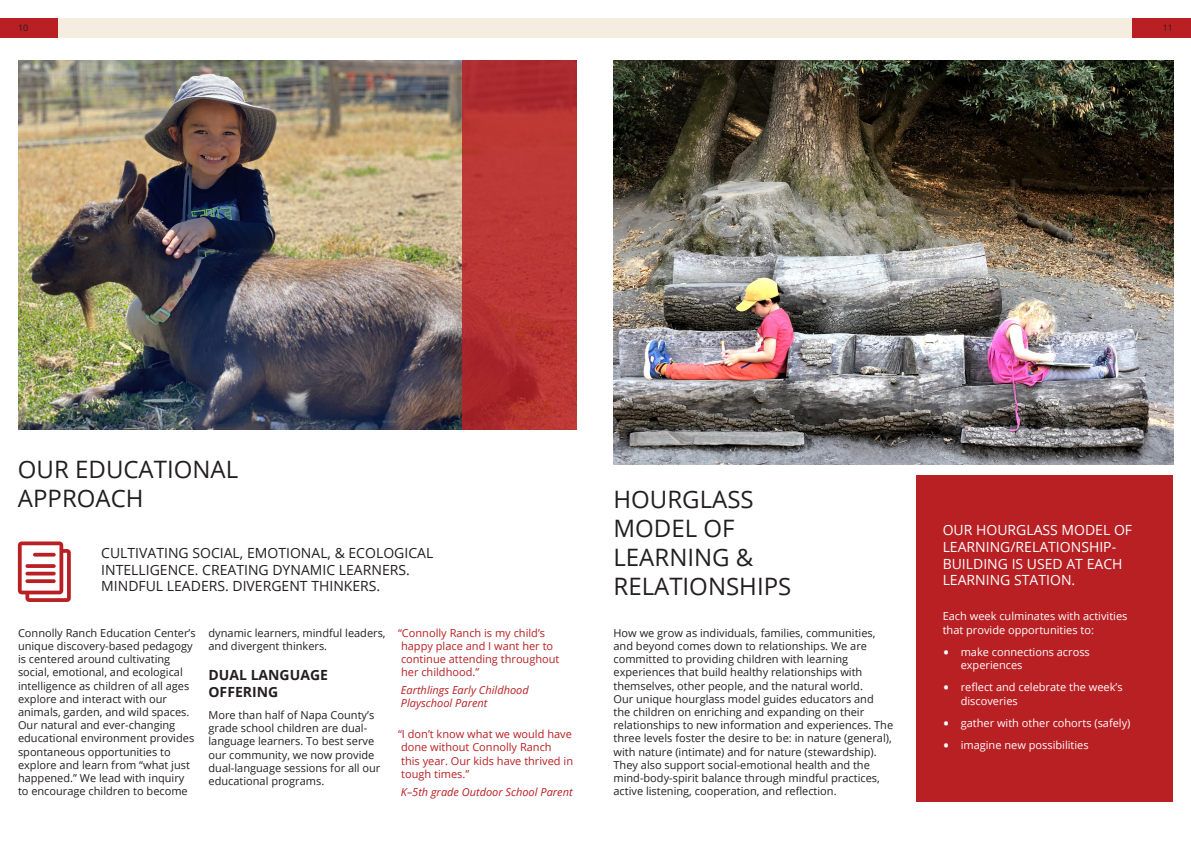
<style>
.page{position:relative;width:1191px;height:842px;background:#fff}
.page>*{position:absolute;margin:0;border:0;box-sizing:border-box;transform-origin:0 0}
.t1{font:24px/28.8px "Open Sans";color:#231f20}
.Sub_Title{font:14px/16.8px "Open Sans";color:#231f20}
.Sub_Title-2{font:14px/16.8px "Open Sans";color:#fff}
.Sub_Title-3{font:700 14px/16.8px "Open Sans";color:#231f20}
.Description_Left{font:11px/13.2px "Open Sans";color:#231f20}
.Description_Left-2{font:11px/13.2px "Open Sans";color:#fff}
.Description_Left-3{font:11px/13.2px "Open Sans";color:#b92024}
.Description_Left-4{font:italic 11px/13.2px "Open Sans";color:#b92024}
.t2{font:9px "Open Sans";color:#231f20}
.s1{font-size:18px}
</style>
<div class="page">
<img style="left:613px;top:61px;width:560px;height:403px">
<img style="left:18px;top:61px;width:444px;height:369px">
<div style="left:0;top:18px;width:58px;height:19px;background:#ba1f24"></div>
<div style="left:58px;top:18px;width:1074px;height:19px;background:#f4ede0"></div>
<div style="left:1132px;top:18px;width:59px;height:19px;background:#ba1f24"></div>
<svg style="left:462px;top:61px;width:114px;height:369px;background:#b53232"></svg>
<div style="left:916px;top:475px;width:256px;height:326px;background:#b92024"></div>
<svg style="left:18px;top:541px;width:53px;height:61px"></svg>
<svg style="left:33px;top:553px;width:23px;height:4px"></svg>
<svg style="left:25px;top:564px;width:31px;height:4px"></svg>
<hr style="left:25px;top:572px;width:31px;height:3px;background:#b92024;border-radius:2px">
<svg style="left:25px;top:579px;width:31px;height:4px"></svg>
<p class="t2" style="left:18px;top:22px;width:12px">10</p>
<p class="t2" style="left:1162px;top:22px;width:12px">11</p>
<p class="t1" style="left:18px;top:454px;width:222px">OUR EDUCATIONAL</p>
<p class="t1" style="left:18px;top:483px;width:127px">APPROACH</p>
<p class="t1" style="left:613px;top:484px;width:142px">HOURGLASS<br>MODEL OF<br>LEARNING &amp;</p>
<p class="t1" style="left:613px;top:571px;width:179px">RELATIONSHIPS</p>
<p class="Sub_Title" style="left:101px;top:544px;width:333px">CULTIVATING SOCIAL, EMOTIONAL, &amp; ECOLOGICAL<br>INTELLIGENCE. CREATING DYNAMIC LEARNERS.</p>
<p class="Sub_Title" style="left:101px;top:577px;width:281px">MINDFUL LEADERS. DIVERGENT THINKERS.</p>
<p class="Description_Left" style="left:18px;top:626px;width:179px">Connolly Ranch Education Center’s unique discovery-based pedagogy is centered around cultivating social, emotional, and ecological intelligence as children of all ages explore and interact with our animals, garden, and wild spaces.<br>Our natural and ever-changing educational environment provides spontaneous opportunities to explore and learn from “what just happened.” We lead with inquiry to encourage children to become</p>
<p class="Description_Left" style="left:208px;top:626px;width:179px">dynamic learners, mindful leaders, and divergent thinkers.</p>
<p class="Sub_Title-3" style="left:208px;top:666px;width:121px">DUAL LANGUAGE<br>OFFERING</p>
<p class="Description_Left" style="left:208px;top:708px;width:173px">More than half of Napa County’s grade school children are dual&shy;language learners. To best serve our community, we now provide dual-language sessions for all our educational programs.</p>
<p class="Description_Left-3" style="left:398px;top:626px;width:163px">“Connolly Ranch is my child’s happy place and I want her to continue attending throughout her childhood.”</p>
<p class="Description_Left-4" style="left:401px;top:683px;width:129px">Earthlings Early Childhood<br>Playschool Parent</p>
<p class="Description_Left-3" style="left:398px;top:727px;width:176px">“I don’t know what we would have done without Connolly Ranch<br>this year. Our kids have thrived in tough times.”</p>
<p class="Description_Left-4" style="left:401px;top:785px;width:173px">K–5th grade Outdoor School Parent</p>
<p class="Description_Left" style="left:613px;top:626px;width:281px">How we grow as individuals, families, communities, and beyond comes down to relationships. We are committed to providing children with learning experiences that build healthy relationships with themselves, other people, and the natural world.<br>Our unique hourglass model guides educators and the children on enriching and expanding on their relationships to new information and experiences. The three levels foster the desire to be: in nature (general), with nature (intimate) and for nature (stewardship).<br>They also support social-emotional health and the mind-body-spirit balance through mindful practices, active listening, cooperation, and reflection.</p>
<p class="Sub_Title-2" style="left:942px;top:521px;width:191px">OUR HOURGLASS MODEL OF<br>LEARNING/RELATIONSHIP-<br>BUILDING IS USED AT EACH<br>LEARNING STATION.</p>
<p class="Description_Left-2" style="left:942px;top:610px;width:186px">Each week culminates with activities that provide opportunities to:</p>
<p class="Description_Left-2" style="left:960px;top:645px;width:131px;text-indent:-18px"><span class="s1">•</span> make connections across experiences</p>
<p class="Description_Left-2" style="left:960px;top:680px;width:163px;text-indent:-18px"><span class="s1">•</span> reflect and celebrate the week’s discoveries</p>
<p class="Description_Left-2" style="left:942px;top:716px;width:189px"><span class="s1">•</span> gather with other cohorts (safely)</p>
<p class="Description_Left-2" style="left:942px;top:738px;width:147px"><span class="s1">•</span> imagine new possibilities</p>
</div>
